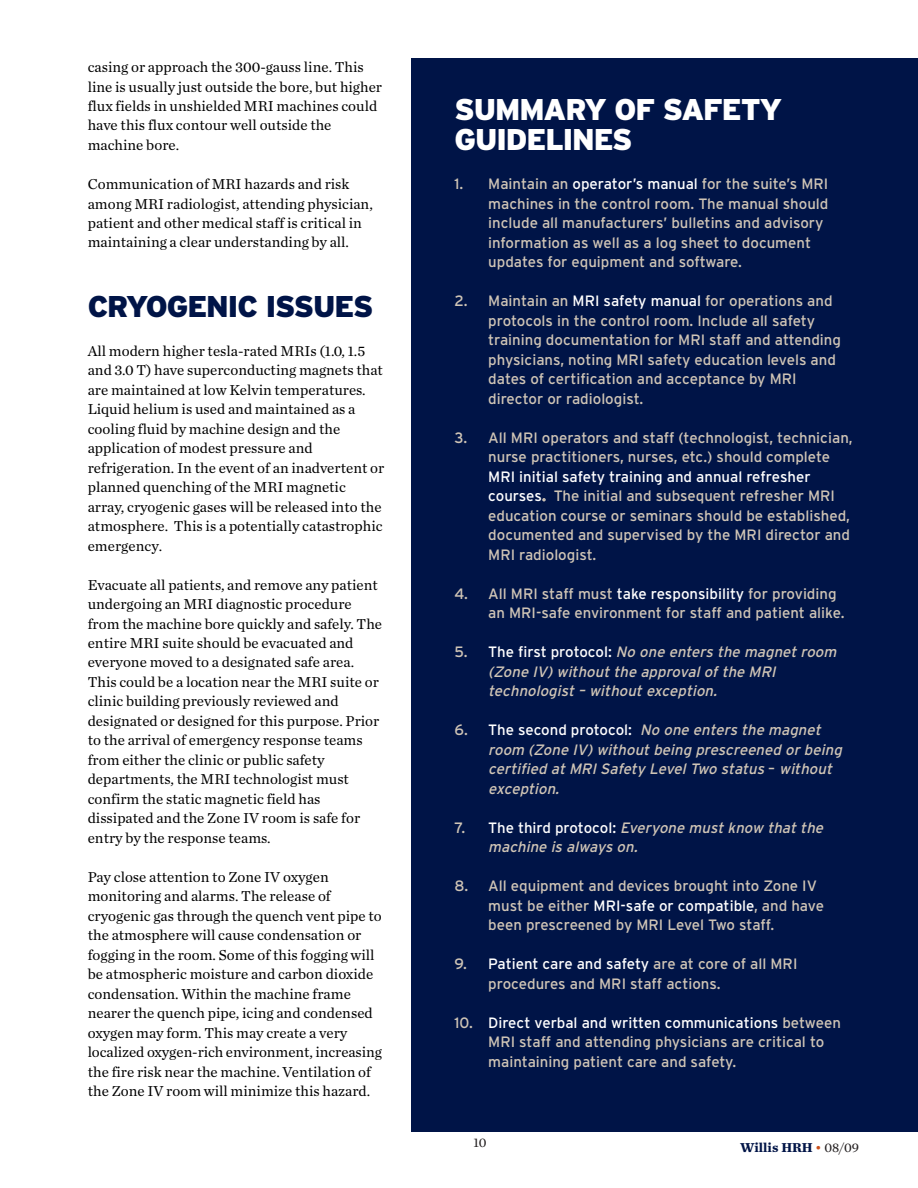
<style>
.page{position:relative;width:918px;height:1188px;background:#fff}
.page>*{position:absolute;margin:0;border:0;box-sizing:border-box;transform-origin:0 0}
.t1{font:900 30px/30px "Interstate";letter-spacing:-.035em;color:#fff}
.t2{font:900 30px "Interstate";letter-spacing:-.035em;color:#001447}
.t3{font:15px/19.5px "Chronicle Text G1";color:#000}
.t4{font:15px/19.5px "Interstate";color:#d0c5b6}
.t5{font:italic 15px/19.5px "Interstate";color:#d0c5b6}
.t6{font:700 13.5px "Chronicle Text G1";color:#001447}
.t7{font:13.5px "Chronicle Text G1";color:#231f20}
.s1{color:#fff}
.s2{font-style:normal}
.s3{font-style:normal;color:#fff}
.s4{font-weight:400;color:#cb511c}
.s5{font-weight:400;color:#231f20}
</style>
<div class="page">
<div style="left:412px;top:58px;width:506px;height:1074px;background:#001447"></div>
<p class="t3" style="left:88px;top:59px;width:296px">casing or approach the 300-gauss line. This line is usually just outside the bore, but higher flux fields in unshielded MRI machines could have this flux contour well outside the machine bore.</p>
<p class="t3" style="left:88px;top:176px;width:287px">Communication of MRI hazards and risk among MRI radiologist, attending physician, patient and other medical staff is critical in maintaining a clear understanding by all.</p>
<h1 class="t2" style="left:88px;top:289px;width:287px">CRYOGENIC ISSUES</h1>
<p class="t3" style="left:88px;top:342px;width:298px">All modern higher tesla-rated MRIs (1.0, 1.5 and 3.0 T) have superconducting magnets that are maintained at low Kelvin temperatures.<br>Liquid helium is used and maintained as a cooling fluid by machine design and the application of modest pressure and refrigeration. In the event of an inadvertent or planned quenching of the MRI magnetic array, cryogenic gases will be released into the atmosphere. This is a potentially catastrophic emergency.</p>
<p class="t3" style="left:88px;top:576px;width:296px">Evacuate all patients, and remove any patient undergoing an MRI diagnostic procedure from the machine bore quickly and safely. The entire MRI suite should be evacuated and everyone moved to a designated safe area.<br>This could be a location near the MRI suite or clinic building previously reviewed and designated or designed for this purpose. Prior to the arrival of emergency response teams from either the clinic or public safety departments, the MRI technologist must confirm the static magnetic field has dissipated and the Zone IV room is safe for entry by the response teams.</p>
<p class="t3" style="left:88px;top:869px;width:296px">Pay close attention to Zone IV oxygen monitoring and alarms. The release of cryogenic gas through the quench vent pipe to the atmosphere will cause condensation or fogging in the room. Some of this fogging will be atmospheric moisture and carbon dioxide condensation. Within the machine frame nearer the quench pipe, icing and condensed oxygen may form. This may create a very localized oxygen-rich environment, increasing the fire risk near the machine. Ventilation of the Zone IV room will minimize this hazard.</p>
<h1 class="t1" style="left:454px;top:94px;width:329px">SUMMARY OF SAFETY<br>GUIDELINES</h1>
<p class="t4" style="left:488px;top:174px;width:342px;text-indent:-34px">1. Maintain an <span class="s1">operator’s manual</span> for the suite’s MRI machines in the control room. The manual should include all manufacturers’ bulletins and advisory information as well as a log sheet to document updates for equipment and software.</p>
<p class="t4" style="left:488px;top:291px;width:354px;text-indent:-34px">2. Maintain an <span class="s1">MRI safety manual</span> for operations and protocols in the control room. Include all safety training documentation for MRI staff and attending physicians, noting MRI safety education levels and dates of certification and acceptance by MRI director or radiologist.</p>
<p class="t4" style="left:488px;top:427px;width:366px;text-indent:-34px">3. All MRI operators and staff (technologist, technician, nurse practitioners, nurses, etc.) should complete</p>
<p class="t4" style="left:488px;top:466px;width:363px"><span class="s1">MRI initial safety training and annual refresher courses</span>. The initial and subsequent refresher MRI education course or seminars should be established, documented and supervised by the MRI director and MRI radiologist.</p>
<p class="t4" style="left:488px;top:583px;width:358px;text-indent:-34px">4. All MRI staff must <span class="s1">take responsibility</span> for providing an MRI-safe environment for staff and patient alike.</p>
<p class="t5" style="left:488px;top:642px;width:353px;text-indent:-34px"><span class="s2">5.</span> <span class="s3">The first protocol:</span> Nooneentersthemagnetroom (Zone IV) without the approval of the MRI technologist – without exception.</p>
<p class="t5" style="left:488px;top:720px;width:359px;text-indent:-34px"><span class="s2">6.</span> <span class="s3">The second protocol:</span> Nooneentersthemagnet room (Zone IV) without being prescreened or being certified at MRI Safety Level Two status <span class="s2">–</span> without exception.</p>
<p class="t5" style="left:488px;top:817px;width:340px;text-indent:-34px"><span class="s2">7.</span> <span class="s3">The third protocol:</span> Everyonemustknowthatthe machine is always on.</p>
<p class="t4" style="left:488px;top:876px;width:337px;text-indent:-34px">8. All equipment and devices brought into Zone IV must be either <span class="s1">MRI-safe or compatible</span>, and have been prescreened by MRI Level Two staff.</p>
<p class="t4" style="left:488px;top:954px;width:311px;text-indent:-34px">9. <span class="s1">Patient care and safety</span> are at core of all MRI procedures and MRI staff actions.</p>
<p class="t4" style="left:488px;top:1012px;width:354px;text-indent:-34px">10. <span class="s1">Direct verbal and written communications</span> between<br>MRI staff and attending physicians are critical to maintaining patient care and safety.</p>
<p class="t7" style="left:473px;top:1138px;width:15px">10</p>
<p class="t6" style="left:740px;top:1143px;width:121px">Willis HRH <span class="s4">•</span> <span class="s5">08/09</span></p>
</div>
